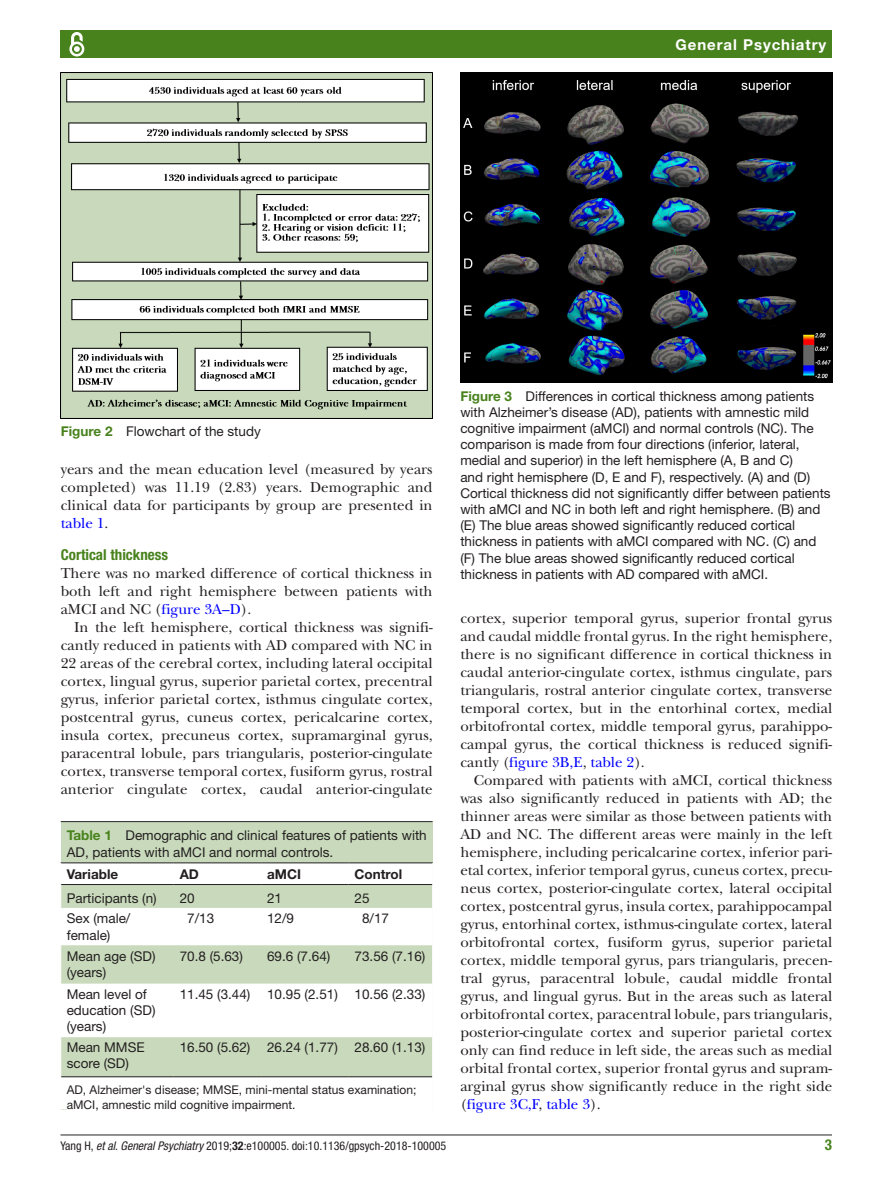
<style>
.page{position:relative;width:893px;height:1191px;background:#fff}
.page>*{position:absolute;margin:0;border:0;box-sizing:border-box;transform-origin:0 0}
.t1{font:15px/18px "New Baskerville";color:#231f20;text-align:justify}
.t2{font:700 condensed 15px "Helvetica Neue LT Std";color:#48821c}
.t3{font:700 15px "Helvetica Neue LT Std";letter-spacing:.065em;color:#fff}
.t4{font:13.5px/16.2px "Helvetica Neue LT Std";color:#231f20}
.t5{font:700 13.5px "Helvetica Neue LT Std";color:#231f20}
.t6{font:12px/15px "Helvetica Neue LT Std";color:#231f20}
.t7{font:condensed 12px "Helvetica Neue LT Std";color:#231f20}
.s1{font-weight:700;color:#48821c}
.s2{color:#00f}
.s3{font-style:italic}
.s4{font-weight:700}
</style>
<div class="page">
<hr style="left:61px;top:1134px;width:771px;height:1px;background:#231f20">
<div style="left:61px;top:31px;width:771px;height:27px;background:#48821c"></div>
<svg style="left:69px;top:32px;width:16px;height:25px"></svg>
<img style="left:61px;top:73px;width:372px;height:345px">
<div style="left:61px;top:822px;width:372px;height:287px;background:#c9dabc"></div>
<hr style="left:61px;top:821px;width:372px;height:1px;background:#231f20">
<div style="left:61px;top:863px;width:371px;height:246px;background:#fff"></div>
<svg style="left:61px;top:885px;width:371px;height:191px"></svg>
<hr style="left:61px;top:862px;width:113px;height:1px;background:#231f20">
<hr style="left:61px;top:884px;width:113px;height:1px;background:#231f20">
<hr style="left:174px;top:862px;width:87px;height:1px;background:#231f20">
<hr style="left:174px;top:884px;width:87px;height:1px;background:#231f20">
<hr style="left:261px;top:862px;width:88px;height:1px;background:#231f20">
<hr style="left:261px;top:884px;width:88px;height:1px;background:#231f20">
<hr style="left:349px;top:862px;width:84px;height:1px;background:#231f20">
<hr style="left:349px;top:884px;width:83px;height:1px;background:#231f20">
<hr style="left:174px;top:1076px;width:87px;height:1px;background:#231f20">
<hr style="left:261px;top:1076px;width:88px;height:1px;background:#231f20">
<hr style="left:61px;top:1076px;width:113px;height:1px;background:#231f20">
<hr style="left:349px;top:1076px;width:83px;height:1px;background:#231f20">
<svg style="left:432px;top:863px;width:1px;height:44px"></svg>
<hr style="left:432px;top:907px;width:1px;height:38px;background:#fff">
<hr style="left:432px;top:945px;width:1px;height:38px;background:#fff">
<hr style="left:432px;top:983px;width:1px;height:54px;background:#fff">
<hr style="left:432px;top:1037px;width:1px;height:39px;background:#fff">
<hr style="left:432px;top:1076px;width:1px;height:33px;background:#fff">
<hr style="left:67px;top:1108px;width:366px;height:2px;background:#fff">
<img style="left:460px;top:73px;width:372px;height:310px">
<p class="t3" style="left:675px;top:35px;width:152px">General Psychiatry</p>
<p class="t4" style="left:460px;top:387px;width:372px"><span class="s1">Figure 3</span> Differences in cortical thickness among patients with Alzheimer’s disease (AD), patients with amnestic mild cognitive impairment (aMCI) and normal controls (NC). The comparison is made from four directions (inferior, lateral, medial and superior) in the left hemisphere (A, B and C)<br>and right hemisphere (D, E and F), respectively. (A) and (D)<br>Cortical thickness did not significantly differ between patients with aMCI and NC in both left and right hemisphere. (B) and (E) The blue areas showed significantly reduced cortical thickness in patients with aMCI compared with NC. (C) and (F) The blue areas showed significantly reduced cortical thickness in patients with AD compared with aMCI.</p>
<p class="t4" style="left:61px;top:423px;width:202px"><span class="s1">Figure 2</span> Flowchart of the study</p>
<p class="t1" style="left:61px;top:460px;width:373px">years and the mean education level (measured by years completed) was 11.19 (2.83) years. Demographic and clinical data for participants by group are presented in <span class="s2">table 1</span>.</p>
<p class="t2" style="left:61px;top:545px;width:109px">Cortical thickness</p>
<p class="t1" style="left:61px;top:564px;width:373px">There was no marked difference of cortical thickness in both left and right hemisphere between patients with aMCI and NC (<span class="s2">figure 3A–D</span>).</p>
<p class="t1" style="left:61px;top:618px;width:373px;text-indent:14px">In the left hemisphere, cortical thickness was signifi&shy;cantly reduced in patients with AD compared with NC in 22 areas of the cerebral cortex, including lateral occipital cortex, lingual gyrus, superior parietal cortex, precentral gyrus, inferior parietal cortex, isthmus cingulate cortex, postcentral gyrus, cuneus cortex, pericalcarine cortex, insula cortex, precuneus cortex, supramarginal gyrus, paracentral lobule, pars triangularis, posterior-cingulate cortex, transverse temporal cortex, fusiform gyrus, rostral anterior cingulate cortex, caudal anterior-cingulate</p>
<p class="t1" style="left:460px;top:609px;width:373px">cortex, superior temporal gyrus, superior frontal gyrus and caudal middle frontal gyrus. In the right hemisphere, there is no significant difference in cortical thickness in caudal anterior-cingulate cortex, isthmus cingulate, pars triangularis, rostral anterior cingulate cortex, transverse temporal cortex, but in the entorhinal cortex, medial orbitofrontal cortex, middle temporal gyrus, parahippo&shy;campal gyrus, the cortical thickness is reduced signifi&shy;cantly (<span class="s2">figure 3B,E</span>, <span class="s2">table 2</span>).</p>
<p class="t1" style="left:460px;top:771px;width:373px;text-indent:13px">Compared with patients with aMCI, cortical thickness was also significantly reduced in patients with AD; the thinner areas were similar as those between patients with AD and NC. The different areas were mainly in the left hemisphere, including pericalcarine cortex, inferior pari&shy;etal cortex, inferior temporal gyrus, cuneus cortex, precu&shy;neus cortex, posterior-cingulate cortex, lateral occipital cortex, postcentral gyrus, insula cortex, parahippocampal gyrus, entorhinal cortex, isthmus-cingulate cortex, lateral orbitofrontal cortex, fusiform gyrus, superior parietal cortex, middle temporal gyrus, pars triangularis, precen&shy;tral gyrus, paracentral lobule, caudal middle frontal gyrus, and lingual gyrus. But in the areas such as lateral orbitofrontal cortex, paracentral lobule, pars triangularis, posterior-cingulate cortex and superior parietal cortex only can find reduce in left side, the areas such as medial orbital frontal cortex, superior frontal gyrus and supram&shy;arginal gyrus show significantly reduce in the right side (<span class="s2">figure 3C,F</span>, <span class="s2">table 3</span>).</p>
<p class="t4" style="left:67px;top:826px;width:362px"><span class="s1">Table 1</span> Demographic and clinical features of patients with<br>AD, patients with aMCI and normal controls.</p>
<p class="t5" style="left:67px;top:865px;width:53px">Variable</p>
<p class="t5" style="left:180px;top:865px;width:21px">AD</p>
<p class="t5" style="left:267px;top:865px;width:35px">aMCI</p>
<p class="t5" style="left:355px;top:865px;width:49px">Control</p>
<p class="t4" style="left:67px;top:890px;width:92px">Participants (n)</p>
<p class="t4" style="left:180px;top:890px;width:17px">20</p>
<p class="t4" style="left:267px;top:890px;width:17px">21</p>
<p class="t4" style="left:355px;top:890px;width:17px">25</p>
<p class="t4" style="left:67px;top:910px;width:65px">Sex (male/ female)</p>
<p class="t4" style="left:187px;top:910px;width:29px">7/13</p>
<p class="t4" style="left:267px;top:910px;width:29px">12/9</p>
<p class="t4" style="left:362px;top:910px;width:29px">8/17</p>
<p class="t4" style="left:67px;top:948px;width:90px">Mean age (SD) (years)</p>
<p class="t4" style="left:180px;top:948px;width:65px">70.8 (5.63)</p>
<p class="t4" style="left:267px;top:948px;width:65px">69.6 (7.64)</p>
<p class="t4" style="left:355px;top:948px;width:72px">73.56 (7.16)</p>
<p class="t4" style="left:67px;top:986px;width:90px">Mean level of education (SD) (years)</p>
<p class="t4" style="left:180px;top:986px;width:247px">11.45 (3.44) 10.95 (2.51) 10.56 (2.33)</p>
<p class="t4" style="left:67px;top:1038px;width:80px">Mean MMSE score (SD)</p>
<p class="t4" style="left:180px;top:1038px;width:247px">16.50 (5.62) 26.24 (1.77) 28.60 (1.13)</p>
<p class="t6" style="left:67px;top:1082px;width:351px">AD, Alzheimer's disease; MMSE, mini-mental status examination; aMCI, amnestic mild cognitive impairment.</p>
<p class="t7" style="left:61px;top:1138px;width:387px">Yang H, <span class="s3">et al</span>. <span class="s3">General Psychiatry</span> 2019;<span class="s4">32</span>:e100005. doi:10.1136/gpsych-2018-100005</p>
<p class="t2" style="left:825px;top:1135px;width:9px">3</p>
</div>
